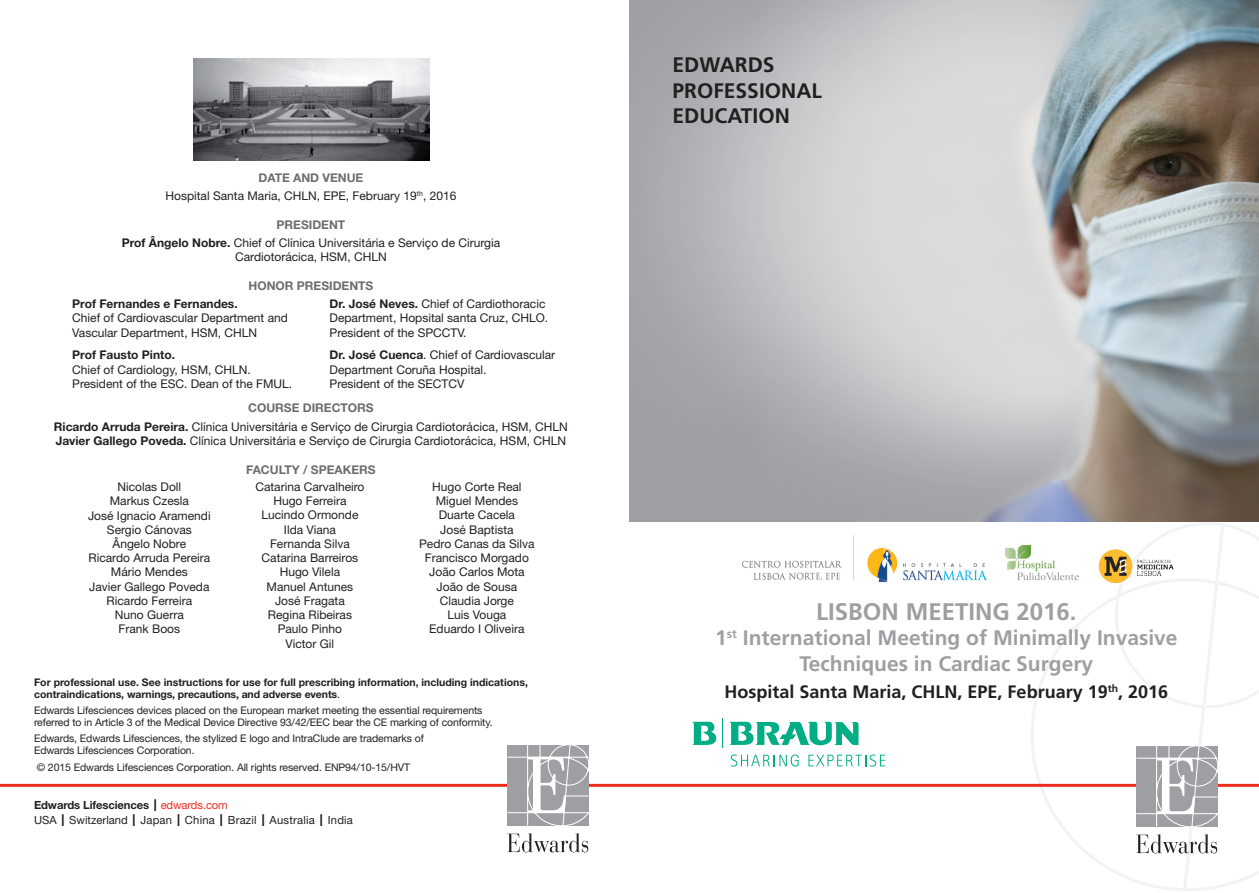
<style>
.page{position:relative;width:1259px;height:893px;background:#fff}
.page>*{position:absolute;margin:0;border:0;box-sizing:border-box;transform-origin:0 0}
.t1{font:700 24px "Frutiger";color:#9d9fa2}
.t2{font:700 21px/25.8px "Frutiger";color:#9d9fa2;text-align:center}
.t3{font:700 21px/25.5px "Frutiger";color:#231f20}
.t4{font:700 18px "Frutiger";color:#231f20}
.t5{font:12px/14.2px "Helvetica Neue";color:#231f20;text-align:center}
.t6{font:700 12px "Helvetica Neue";color:#231f20}
.t7{font:700 12px "Helvetica Neue";color:#6c6d70}
.t8{font:11.25px/15px "Helvetica Neue";letter-spacing:.02em;color:#231f20}
.t9{font:10.5px/12px "Helvetica Neue";letter-spacing:-.01em;color:#231f20}
.t10{font:700 10.5px/12px "Helvetica Neue";color:#231f20}
.s1{font-weight:700;color:#6c6d70}
.s2{font-weight:700}
.s3{font-weight:400}
.s4{font-size:16.5px}
.s5{color:#ee2e22}
</style>
<div class="page">
<svg style="left:1030px;top:579px;width:84px;height:293px"></svg>
<hr style="left:0;top:784px;width:1259px;height:3px;background:#ee2e22">
<svg style="left:1114px;top:522px;width:145px;height:369px"></svg>
<svg style="left:507px;top:745px;width:81px;height:80px;background:#b0b1b4"></svg>
<svg style="left:507px;top:833px;width:81px;height:19px"></svg>
<img style="left:629px;top:0;width:630px;height:522px">
<img style="left:193px;top:58px;width:236px;height:102px">
<img style="left:1097px;top:548px;width:77px;height:36px">
<img style="left:743px;top:536px;width:335px;height:46px">
<hr style="left:722px;top:718px;width:1px;height:30px;background:#00ad85">
<svg style="left:692px;top:722px;width:25px;height:23px"></svg>
<svg style="left:729px;top:722px;width:156px;height:44px"></svg>
<p class="t5" style="left:165px;top:168px;width:292px;line-height:18.5px"><span class="s1">date and venue<br></span>Hospital Santa Maria, CHLN, EPE, February 19<sup>th</sup>, 2016</p>
<p class="t5" style="left:122px;top:215px;width:380px;line-height:18.5px"><span class="s1">President<br></span><span class="s2">Prof Ângelo Nobre.</span> Chief of Clínica Universitária e Serviço de Cirurgia</p>
<p class="t5" style="left:235px;top:250px;width:153px">Cardiotorácica, HSM, CHLN</p>
<p class="t7" style="left:248px;top:278px;width:125px">Honor Presidents</p>
<p class="t6" style="left:72px;top:296px;width:167px">Prof Fernandes e Fernandes.</p>
<p class="t5" style="left:72px;top:311px;width:217px;text-align:left">Chief of Cardiovascular Department and<br>Vascular Department, HSM, CHLN</p>
<p class="t6" style="left:72px;top:348px;width:104px">Prof Fausto Pinto.</p>
<p class="t5" style="left:72px;top:362px;width:221px;text-align:left">Chief of Cardiology, HSM, CHLN.<br>President of the ESC. Dean of the FMUL.</p>
<p class="t5" style="left:330px;top:297px;width:220px;text-align:left"><span class="s2">Dr. José Neves.</span> Chief of Cardiothoracic<br>Department, Hopsital santa Cruz, CHLO.<br>President of the SPCCTV.</p>
<p class="t5" style="left:330px;top:348px;width:227px;text-align:left"><span class="s2">Dr. José Cuenca</span>. Chief of Cardiovascular<br>Department Coruña Hospital.<br>President of the SECTCV</p>
<p class="t5" style="left:54px;top:399px;width:515px;line-height:18.5px"><span class="s1">Course Directors<br></span><span class="s2">Ricardo Arruda Pereira.</span> Clínica Universitária e Serviço de Cirurgia Cardiotorácica, HSM, CHLN</p>
<p class="t5" style="left:56px;top:434px;width:512px"><span class="s2">Javier Gallego Poveda.</span> Clínica Universitária e Serviço de Cirurgia Cardiotorácica, HSM, CHLN</p>
<p class="t7" style="left:246px;top:462px;width:130px">Fac ulty / Speakers</p>
<p class="t5" style="left:88px;top:479px;width:124px">Nicolas Doll<br>Markus Czesla<br>José Ignacio Aramendi<br>Sergio Cánovas<br>Ângelo Nobre<br>Ricardo Arruda Pereira<br>Mário Mendes<br>Javier Gallego Poveda<br>Ricardo Ferreira<br>Nuno Guerra<br>Frank Boos</p>
<p class="t5" style="left:255px;top:479px;width:111px">Catarina Carvalheiro<br>Hugo Ferreira<br>Lucindo Ormonde<br>Ilda Viana<br>Fernanda Silva<br>Catarina Barreiros<br>Hugo Vilela<br>Manuel Antunes<br>José Fragata<br>Regina Ribeiras<br>Paulo Pinho<br>Victor Gil</p>
<p class="t5" style="left:419px;top:479px;width:117px">Hugo Corte Real<br>Miguel Mendes<br>Duarte Cacela<br>José Baptista<br>Pedro Canas da Silva<br>Francisco Morgado<br>João Carlos Mota<br>João de Sousa<br>Claudia Jorge<br>Luis Vouga<br>Eduardo I Oliveira</p>
<p class="t10" style="left:34px;top:676px;width:495px">For professional use. See instructions for use for full prescribing information, including indications, contraindications, warnings, precautions, and adverse events<span class="s3">.</span></p>
<p class="t9" style="left:34px;top:704px;width:460px">Edwards Lifesciences devices placed on the European market meeting the essential requirements referred to in Article 3 of the Medical Device Directive 93/42/EEC bear the CE marking of conformity.</p>
<p class="t9" style="left:34px;top:732px;width:391px">Edwards, Edwards Lifesciences, the stylized E logo and IntraClude are trademarks of<br>Edwards Lifesciences Corporation.</p>
<p class="t9" style="left:37px;top:761px;width:375px">© 2015 Edwards Lifesciences Corporation. All rights reserved. ENP94/10-15/HVT</p>
<p class="t8" style="left:34px;top:797px;width:320px"><span class="s2">Edwards Lifesciences</span> <span class="s4">I</span> <span class="s5">edwards.com<br></span>USA <span class="s4">I</span> Switzerland <span class="s4">I</span> Japan <span class="s4">I</span> China <span class="s4">I</span> Brazil <span class="s4">I</span> Australia <span class="s4">I</span> India</p>
<h2 class="t3" style="left:672px;top:52px;width:151px">EDWARDS<br>PROFESSIONAL<br>EDUCATION</h2>
<h1 class="t1" style="left:816px;top:597px;width:262px">LISBON MEETING 2016.</h1>
<h2 class="t2" style="left:715px;top:625px;width:464px">1<sup>st</sup> International Meeting of Minimally Invasive<br>Techniques in Cardiac Surgery</h2>
<h3 class="t4" style="left:724px;top:682px;width:445px">Hospital Santa Maria, CHLN, EPE, February 19<sup>th</sup>, 2016</h3>
</div>
